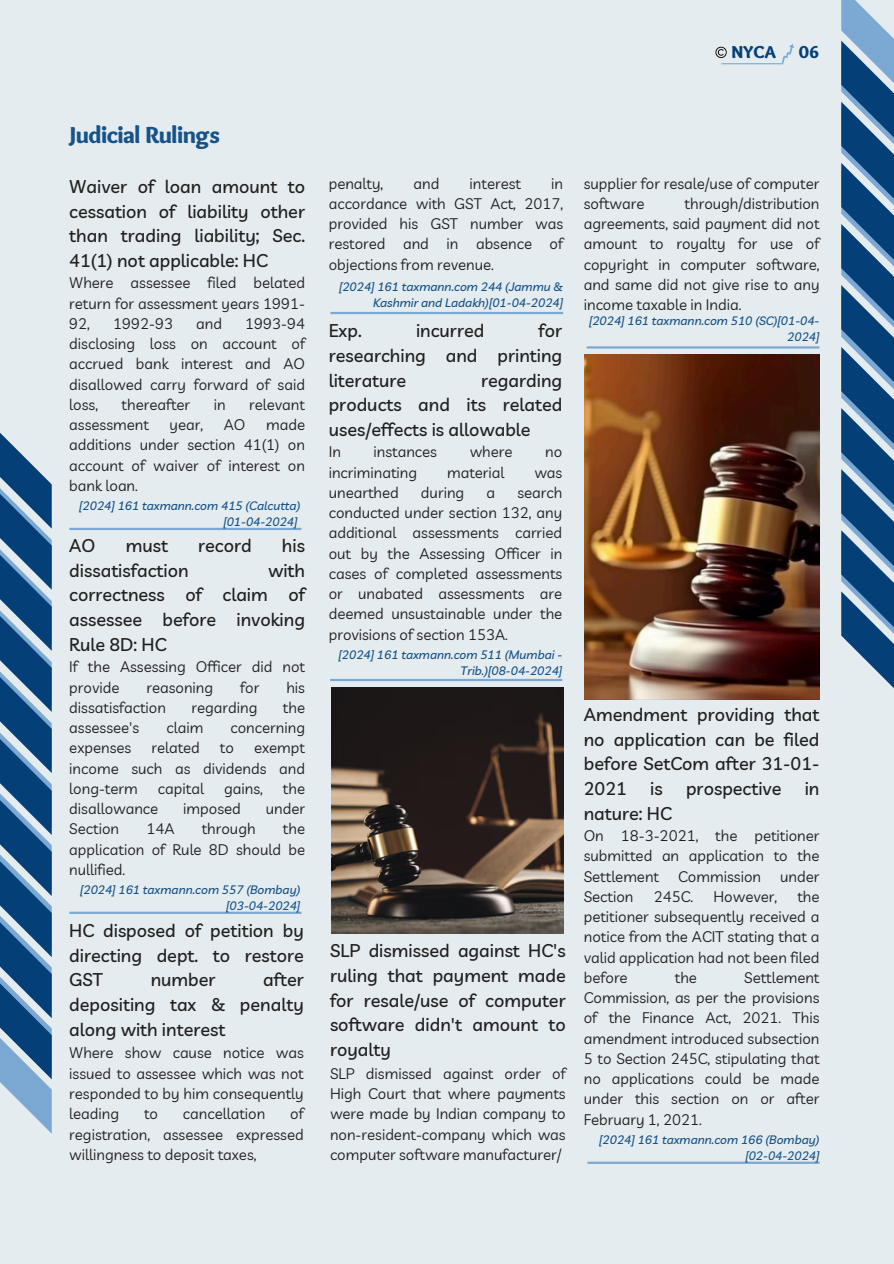
<style>
.page{position:relative;width:894px;height:1264px;background:#fff}
.page>*{position:absolute;margin:0;border:0;box-sizing:border-box;transform-origin:0 0}
.t1{font:900 24px "Sukar";letter-spacing:-.02em;color:#175387}
.t2{font:500 18px/24.8px "Livvic";color:#202020;text-align:justify}
.t3{font:900 18px "Sukar";color:#043f77}
.t4{font:15px/20.2px "Livvic";color:#202020;text-align:justify}
.t5{font:italic 500 12px/16px "Livvic";color:#175387;text-align:right}
</style>
<div class="page">
<div style="left:0;top:0;width:893px;height:1263px;background:#e5ecef"></div>
<svg style="left:841px;top:0;width:52px;height:688px"></svg>
<svg style="left:0;top:433px;width:52px;height:700px"></svg>
<svg style="left:782px;top:44px;width:12px;height:20px"></svg>
<hr style="left:721px;top:63px;width:62px;height:1px;background:#7ba9d3">
<svg style="left:715px;top:47px;width:11px;height:11px"></svg>
<hr style="left:69px;top:528px;width:232px;height:2px;background:#7ba9d3">
<hr style="left:69px;top:911px;width:232px;height:2px;background:#7ba9d3">
<hr style="left:330px;top:679px;width:232px;height:2px;background:#7ba9d3">
<hr style="left:330px;top:312px;width:233px;height:2px;background:#7ba9d3">
<img style="left:331px;top:687px;width:232px;height:246px">
<hr style="left:586px;top:346px;width:233px;height:2px;background:#7ba9d3">
<img style="left:584px;top:355px;width:235px;height:344px">
<hr style="left:587px;top:1161px;width:232px;height:2px;background:#7ba9d3">
<p class="t3" style="left:731px;top:41px;width:46px">NYCA</p>
<p class="t3" style="left:798px;top:42px;width:22px">06</p>
<p class="t1" style="left:69px;top:121px;width:152px">Judicial Rulings</p>
<h4 class="t2" style="left:69px;top:174px;width:237px">Waiver of loan amount to cessation of liability other than trading liability; Sec.<br>41(1) not applicable: HC</h4>
<h1 class="t4" style="left:69px;top:272px;width:237px">Where assessee filed belated return for assessment years 1991- 92,</h1>
<h1 class="t4" style="left:113px;top:313px;width:61px">1992-93</h1>
<h1 class="t4" style="left:196px;top:313px;width:27px">and</h1>
<h1 class="t4" style="left:69px;top:313px;width:237px;text-indent:176px">1993-94 disclosing loss on account of accrued bank interest and AO disallowed carry forward of said loss,</h1>
<h1 class="t4" style="left:121px;top:394px;width:70px">thereafter</h1>
<h1 class="t4" style="left:214px;top:394px;width:13px">in</h1>
<h1 class="t4" style="left:249px;top:394px;width:57px">relevant</h1>
<h1 class="t4" style="left:69px;top:414px;width:81px">assessment</h1>
<h1 class="t4" style="left:169px;top:414px;width:35px">year,</h1>
<h1 class="t4" style="left:224px;top:414px;width:23px">AO</h1>
<h1 class="t4" style="left:69px;top:414px;width:237px;text-indent:197px">made additions under section 41(1) on account of waiver of interest on bank loan.</h1>
<h3 class="t5" style="left:79px;top:497px;width:222px">[2024] 161 taxmann.com 415 (Calcutta) [01-04-2024]</h3>
<h3 class="t2" style="left:69px;top:532px;width:28px">AO</h3>
<h3 class="t2" style="left:126px;top:532px;width:44px">must</h3>
<h3 class="t2" style="left:198px;top:532px;width:55px">record</h3>
<h3 class="t2" style="left:282px;top:532px;width:25px">his</h3>
<h3 class="t2" style="left:69px;top:557px;width:121px">dissatisfaction</h3>
<h3 class="t2" style="left:69px;top:557px;width:237px;text-indent:199px">with correctness of claim of assessee before invoking Rule 8D: HC</h3>
<h4 class="t4" style="left:69px;top:656px;width:237px">If the Assessing Officer did not provide</h4>
<h4 class="t4" style="left:146px;top:676px;width:68px">reasoning</h4>
<h4 class="t4" style="left:240px;top:676px;width:21px">for</h4>
<h4 class="t4" style="left:286px;top:676px;width:20px">his</h4>
<h4 class="t4" style="left:69px;top:697px;width:98px">dissatisfaction</h4>
<h4 class="t4" style="left:191px;top:697px;width:67px">regarding</h4>
<h4 class="t4" style="left:283px;top:697px;width:24px">the</h4>
<h4 class="t4" style="left:69px;top:717px;width:71px">assessee's</h4>
<h4 class="t4" style="left:166px;top:717px;width:38px">claim</h4>
<h4 class="t4" style="left:230px;top:717px;width:76px">concerning</h4>
<h4 class="t4" style="left:69px;top:737px;width:63px">expenses</h4>
<h4 class="t4" style="left:151px;top:737px;width:50px">related</h4>
<h4 class="t4" style="left:220px;top:737px;width:16px">to</h4>
<h4 class="t4" style="left:69px;top:737px;width:237px;text-indent:185px">exempt income such as dividends and long-term</h4>
<h4 class="t4" style="left:158px;top:778px;width:48px">capital</h4>
<h4 class="t4" style="left:224px;top:778px;width:40px">gains,</h4>
<h4 class="t4" style="left:283px;top:778px;width:24px">the</h4>
<h4 class="t4" style="left:69px;top:798px;width:90px">disallowance</h4>
<h4 class="t4" style="left:183px;top:798px;width:59px">imposed</h4>
<h4 class="t4" style="left:266px;top:798px;width:41px">under</h4>
<h4 class="t4" style="left:69px;top:818px;width:51px">Section</h4>
<h4 class="t4" style="left:146px;top:818px;width:30px">14A</h4>
<h4 class="t4" style="left:202px;top:818px;width:55px">through</h4>
<h4 class="t4" style="left:69px;top:818px;width:237px;text-indent:213px">the application of Rule 8D should be nullified.</h4>
<p class="t5" style="left:80px;top:881px;width:222px">[2024] 161 taxmann.com 557 (Bombay) [03-04-2024]</p>
<p class="t2" style="left:69px;top:917px;width:236px">HC disposed of petition by directing dept. to restore GST</p>
<p class="t2" style="left:69px;top:967px;width:236px;text-indent:194px">after depositing tax &amp; penalty along with interest</p>
<p class="t2" style="left:151px;top:967px;width:66px">number</p>
<p class="t4" style="left:69px;top:1042px;width:236px">Where show cause notice was issued to assessee which was not responded to by him consequently leading</p>
<p class="t4" style="left:69px;top:1103px;width:236px;text-indent:221px">of registration, assessee expressed willingness to deposit taxes,</p>
<p class="t4" style="left:144px;top:1103px;width:16px">to</p>
<p class="t4" style="left:183px;top:1103px;width:84px">cancellation</p>
<p class="t4" style="left:328px;top:173px;width:56px">penalty,</p>
<p class="t4" style="left:413px;top:173px;width:27px">and</p>
<p class="t4" style="left:469px;top:173px;width:53px">interest</p>
<p class="t4" style="left:328px;top:173px;width:236px;text-indent:222px">in accordance with GST Act, 2017, provided his GST number was restored and in absence of objections from revenue.</p>
<h2 class="t5" style="left:339px;top:278px;width:225px">[2024] 161 taxmann.com 244 (Jammu &amp;<br>Kashmir and Ladakh)[01-04-2024]</h2>
<h3 class="t2" style="left:328px;top:318px;width:235px;text-indent:210px">for researching and printing literature</h3>
<h3 class="t2" style="left:328px;top:318px;width:34px">Exp.</h3>
<h3 class="t2" style="left:416px;top:318px;width:70px">incurred</h3>
<h3 class="t2" style="left:328px;top:367px;width:235px;text-indent:152px">regarding products and its related uses/effects is allowable</h3>
<h4 class="t4" style="left:328px;top:441px;width:14px">In</h4>
<h4 class="t4" style="left:373px;top:441px;width:65px">instances</h4>
<h4 class="t4" style="left:469px;top:441px;width:44px">where</h4>
<h4 class="t4" style="left:545px;top:441px;width:19px">no</h4>
<h4 class="t4" style="left:328px;top:462px;width:90px">incriminating</h4>
<h4 class="t4" style="left:447px;top:462px;width:59px">material</h4>
<h4 class="t4" style="left:534px;top:462px;width:29px">was</h4>
<h4 class="t4" style="left:328px;top:482px;width:72px">unearthed</h4>
<h4 class="t4" style="left:421px;top:482px;width:45px">during</h4>
<h4 class="t4" style="left:486px;top:482px;width:10px">a</h4>
<h4 class="t4" style="left:328px;top:482px;width:235px;text-indent:188px">search conducted under section 132, any additional assessments carried out by the Assessing Officer in cases of completed assessments or unabated assessments are deemed unsustainable under the provisions of section 153A.</h4>
<p class="t5" style="left:338px;top:646px;width:225px">[2024] 161 taxmann.com 511 (Mumbai -<br>Trib.)[08-04-2024]</p>
<h3 class="t2" style="left:330px;top:938px;width:237px">SLP dismissed against HC's ruling that payment made for resale/use of computer software didn't amount to royalty</h3>
<p class="t4" style="left:330px;top:1062px;width:237px">SLP dismissed against order of High Court that where payments were made by Indian company to non-resident-company which was computer software manufacturer/</p>
<p class="t4" style="left:583px;top:173px;width:237px">supplier for resale/use of computer software</p>
<p class="t4" style="left:583px;top:193px;width:237px;text-indent:101px">through/distribution agreements, said payment did not amount to royalty for use of copyright in computer software, and same did not give rise to any income taxable in India.</p>
<h4 class="t5" style="left:589px;top:312px;width:232px">[2024] 161 taxmann.com 510 (SC)[01-04-<br>2024]</h4>
<h3 class="t2" style="left:583px;top:701px;width:237px">Amendment providing that no application can be filed before SetCom after 31-01- 2021</h3>
<h3 class="t2" style="left:650px;top:776px;width:14px">is</h3>
<h3 class="t2" style="left:685px;top:776px;width:97px">prospective</h3>
<h3 class="t2" style="left:804px;top:776px;width:16px">in</h3>
<h3 class="t2" style="left:583px;top:800px;width:90px">nature: HC</h3>
<h4 class="t4" style="left:583px;top:825px;width:237px">On 18-3-2021, the petitioner submitted an application to the Settlement</h4>
<h4 class="t4" style="left:678px;top:865px;width:84px">Commission</h4>
<h4 class="t4" style="left:780px;top:865px;width:41px">under</h4>
<h4 class="t4" style="left:583px;top:886px;width:237px;text-indent:213px">the petitioner subsequently received a notice from the ACIT stating that a valid application had not been filed before</h4>
<h4 class="t4" style="left:583px;top:886px;width:51px">Section</h4>
<h4 class="t4" style="left:653px;top:886px;width:41px">245C.</h4>
<h4 class="t4" style="left:713px;top:886px;width:65px">However,</h4>
<h4 class="t4" style="left:583px;top:967px;width:237px;text-indent:160px">Settlement Commission, as per the provisions of the Finance Act, 2021. This amendment introduced subsection 5 to Section 245C, stipulating that no applications could be made under this section on or after February 1, 2021.</h4>
<h4 class="t4" style="left:674px;top:967px;width:24px">the</h4>
<p class="t5" style="left:599px;top:1131px;width:222px">[2024] 161 taxmann.com 166 (Bombay) [02-04-2024]</p>
</div>
